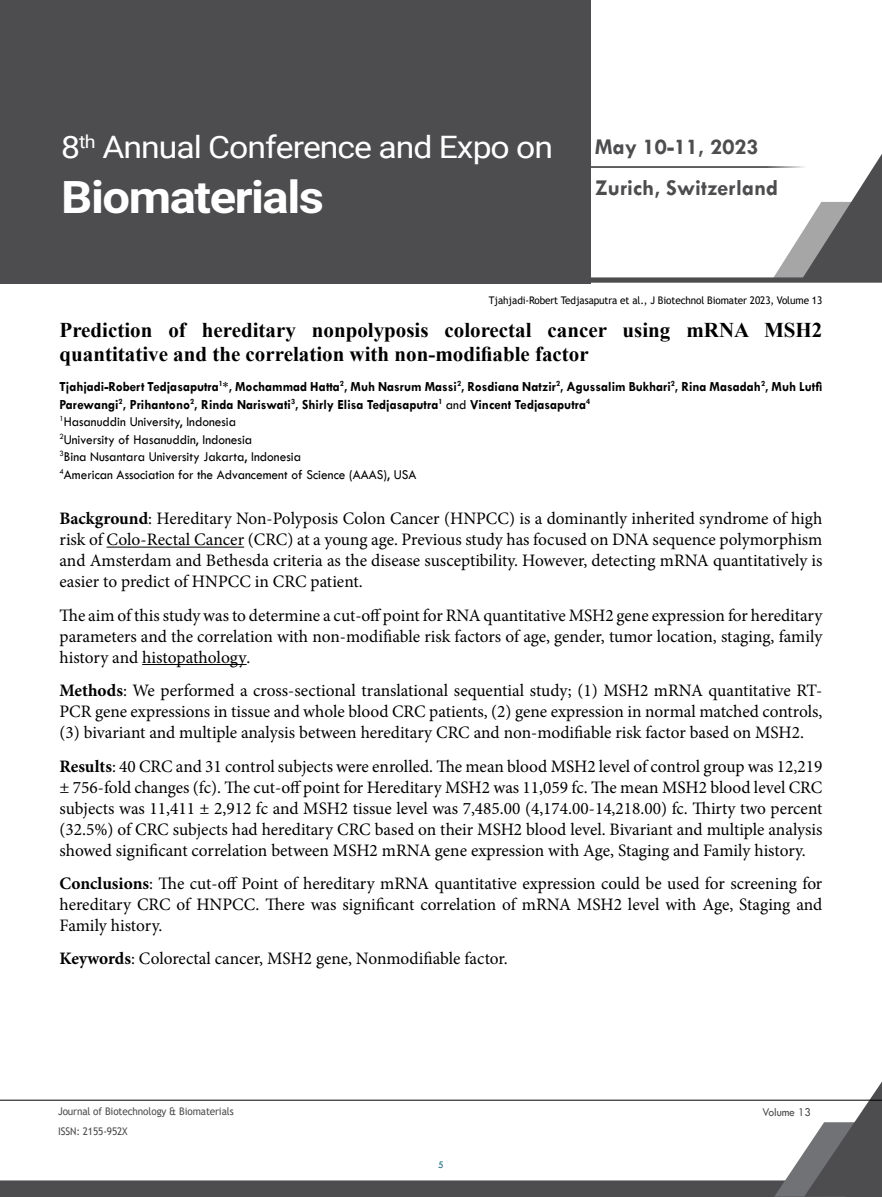
<style>
.page{position:relative;width:882px;height:1197px;background:#fff}
.page>*{position:absolute;margin:0;border:0;box-sizing:border-box;transform-origin:0 0}
.t1{font:700 44.98px "Roboto";letter-spacing:-.03em;color:#fff;scale:1.09 1}
.t2{font:30.97px "Roboto";letter-spacing:-.03em;color:#fff;scale:1.09 1}
.t3{font:700 22.75px/41.1px "Tw Cen";color:#4d4d4f}
.t4{font:700 21px/24.5px "Times New Roman";color:#000}
.t5{font:17.5px/21px "Minion Pro";color:#000;text-align:justify}
.t6{font:700 14px/17.5px "Tw Cen";color:#000;scale:.95 1}
.t7{font:12.25px "Tw Cen";letter-spacing:-.01em;color:#4d4d4f;scale:.95 1}
.t8{font:10.5px "Trebuchet MS";letter-spacing:-.01em;color:#000;scale:.95 1}
.t9{font:10.5px "Trebuchet MS";letter-spacing:-.01em;color:#4d4d4f;scale:.95 1}
.t10{font:10.5px "Tw Cen";color:#15697e;scale:.95 1}
.s1{font-weight:400}
.s2{font-weight:700}
</style>
<div class="page">
<svg style="left:0;top:1081px;width:882px;height:116px"></svg>
<hr style="left:0;top:1100px;width:882px;height:1px;background:#000">
<div style="left:0;top:0;width:590px;height:283px;background:#4d4d4f"></div>
<svg style="left:590px;top:153px;width:292px;height:130px"></svg>
<hr style="left:107px;top:547px;width:137px;height:1px;background:#000">
<hr style="left:142px;top:664px;width:105px;height:1px;background:#000">
<h2 class="t2" style="left:61px;top:125px;width:453px">8<sup>th</sup> Annual Conference and Expo on</h2>
<h1 class="t1" style="left:61px;top:166px;width:243px">Biomaterials</h1>
<h3 class="t3" style="left:595px;top:126px;width:185px">May 10-11, 2023<br>Zurich, Switzerland</h3>
<p class="t8" style="left:489px;top:293px;width:352px">Tjahjadi-Robert Tedjasaputra et al., J Biotechnol Biomater 2023, Volume 13</p>
<p class="t4" style="left:60px;top:317px;width:764px">Prediction of hereditary nonpolyposis colorectal cancer using mRNA MSH2 quantitative and the correlation with non-modifiable factor</p>
<p class="t6" style="left:60px;top:378px;width:805px">Tjahjadi-Robert Tedjasaputra<sup>1</sup>*, Mochammad Hatta<sup>2</sup>, Muh Nasrum Massi<sup>2</sup>, Rosdiana Natzir<sup>2</sup>, Agussalim Bukhari<sup>2</sup>, Rina Masadah<sup>2</sup>, Muh Lutfi Parewangi<sup>2</sup>, Prihantono<sup>2</sup>, Rinda Nariswati<sup>3</sup>, Shirly Elisa Tedjasaputra<sup>1</sup> <span class="s1">and</span> Vincent Tedjasaputra<sup>4<br></sup><sup>1</sup><span class="s1">Hasanuddin University, Indonesia<br></span><sup>2</sup><span class="s1">University of Hasanuddin, Indonesia<br></span><sup>3</sup><span class="s1">Bina Nusantara University Jakarta, Indonesia<br></span><sup>4</sup><span class="s1">American Association for the Advancement of Science (AAAS), USA</span></p>
<p class="t5" style="left:60px;top:508px;width:765px"><span class="s2">Background</span>: Hereditary Non-Polyposis Colon Cancer (HNPCC) is a dominantly inherited syndrome of high risk of Colo-Rectal Cancer (CRC) at a young age. Previous study has focused on DNA sequence polymorphism and Amsterdam and Bethesda criteria as the disease susceptibility. However, detecting mRNA quantitatively is easier to predict of HNPCC in CRC patient.</p>
<p class="t5" style="left:60px;top:605px;width:764px">The aim of this study was to determine a cut-off point for RNA quantitative MSH2 gene expression for hereditary parameters and the correlation with non-modifiable risk factors of age, gender, tumor location, staging, family history and histopathology.</p>
<p class="t5" style="left:60px;top:680px;width:764px"><span class="s2">Methods</span>: We performed a cross-sectional translational sequential study; (1) MSH2 mRNA quantitative RT-PCR gene expressions in tissue and whole blood CRC patients, (2) gene expression in normal matched controls, (3) bivariant and multiple analysis between hereditary CRC and non-modifiable risk factor based on MSH2.</p>
<p class="t5" style="left:60px;top:756px;width:765px"><span class="s2">Results</span>: 40 CRC and 31 control subjects were enrolled. The mean blood MSH2 level of control group was 12,219 ± 756-fold changes (fc). The cut-off point for Hereditary MSH2 was 11,059 fc. The mean MSH2 blood level CRC subjects was 11,411 ± 2,912 fc and MSH2 tissue level was 7,485.00 (4,174.00-14,218.00) fc. Thirty two percent (32.5%) of CRC subjects had hereditary CRC based on their MSH2 blood level. Bivariant and multiple analysis showed significant correlation between MSH2 mRNA gene expression with Age, Staging and Family history.</p>
<p class="t5" style="left:60px;top:873px;width:764px"><span class="s2">Conclusions</span>: The cut-off Point of hereditary mRNA quantitative expression could be used for screening for hereditary CRC of HNPCC. There was significant correlation of mRNA MSH2 level with Age, Staging and Family history.</p>
<p class="t5" style="left:60px;top:948px;width:450px"><span class="s2">Keywords</span>: Colorectal cancer, MSH2 gene, Nonmodifiable factor.</p>
<p class="t9" style="left:58px;top:1105px;width:186px">Journal of Biotechnology &amp; Biomaterials</p>
<p class="t7" style="left:762px;top:1104px;width:53px">Volume 13</p>
<p class="t9" style="left:58px;top:1125px;width:75px">ISSN: 2155-952X</p>
<p class="t10" style="left:438px;top:1159px;width:7px">5</p>
</div>
